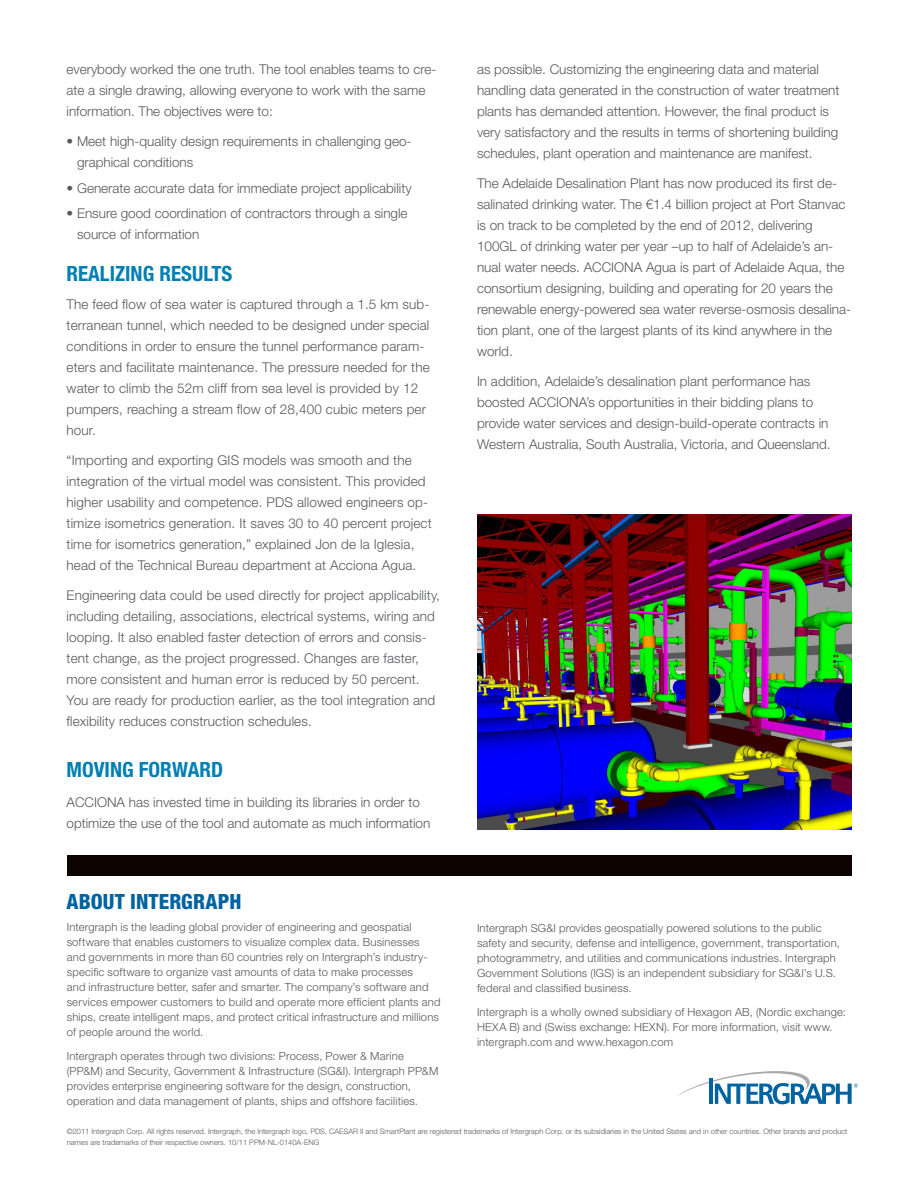
<style>
.page{position:relative;width:918px;height:1188px;background:#fff}
.page>*{position:absolute;margin:0;border:0;box-sizing:border-box;transform-origin:0 0}
.SUBHEAD_1{font:700 condensed 21px "Helvetica Neue LT Std";color:#007fb4}
.ABOUT_INTERGRAPH_SUB{font:800 condensed 21px "Helvetica Neue LT Std";letter-spacing:.005em;color:#0063a1}
.BODY_COPY{font:700 condensed 21px "Helvetica Neue LT Std";color:#007fb4}
.BODY_COPY-2{font:300 13.5px/21px "Helvetica Neue LT Std";color:#57585a}
.BULLETS{font:300 13.5px/21px "Helvetica Neue LT Std";color:#57585a}
.BOILERPLATE{font:300 11.25px/15px "Helvetica Neue LT Std";letter-spacing:.015em;color:#57585a}
.LEGAL{font:300 7.5px/10.5px "Helvetica Neue LT Std";color:#57585a}
</style>
<div class="page">
<div style="left:67px;top:855px;width:784px;height:21px;background:#0d0401"></div>
<svg style="left:676px;top:1071px;width:182px;height:33px"></svg>
<img style="left:477px;top:515px;width:374px;height:315px">
<p class="BODY_COPY-2" style="left:67px;top:59px;width:371px">everybody worked the one truth. The tool enables teams to cre&shy;ate a single drawing, allowing everyone to work with the same information. The objectives were to:</p>
<p class="BULLETS" style="left:77px;top:131px;width:336px;text-indent:-10px">• Meet high-quality design requirements in challenging geo&shy;graphical conditions</p>
<p class="BULLETS" style="left:67px;top:177px;width:347px">• Generate accurate data for immediate project applicability</p>
<p class="BULLETS" style="left:77px;top:203px;width:332px;text-indent:-10px">• Ensure good coordination of contractors through a single source of information</p>
<p class="SUBHEAD_1" style="left:67px;top:261px;width:168px">REALIZING RESULTS</p>
<p class="BODY_COPY-2" style="left:67px;top:293px;width:365px">The feed flow of sea water is captured through a 1.5 km sub&shy;terranean tunnel, which needed to be designed under special conditions in order to ensure the tunnel performance param&shy;eters and facilitate maintenance. The pressure needed for the water to climb the 52m cliff from sea level is provided by 12 pumpers, reaching a stream flow of 28,400 cubic meters per hour.</p>
<p class="BODY_COPY-2" style="left:67px;top:449px;width:367px">“Importing and exporting GIS models was smooth and the integration of the virtual model was consistent. This provided higher usability and competence. PDS allowed engineers op&shy;timize isometrics generation. It saves 30 to 40 percent project time for isometrics generation,” explained Jon de la Iglesia, head of the Technical Bureau department at Acciona Agua.</p>
<p class="BODY_COPY-2" style="left:67px;top:584px;width:375px">Engineering data could be used directly for project applicability, including detailing, associations, electrical systems, wiring and looping. It also enabled faster detection of errors and consis&shy;tent change, as the project progressed. Changes are faster, more consistent and human error is reduced by 50 percent.<br>You are ready for production earlier, as the tool integration and flexibility reduces construction schedules.</p>
<p class="BODY_COPY" style="left:67px;top:757px;width:158px">MOVING FORWARD</p>
<p class="BODY_COPY-2" style="left:67px;top:791px;width:365px">ACCIONA has invested time in building its libraries in order to optimize the use of the tool and automate as much information</p>
<p class="ABOUT_INTERGRAPH_SUB" style="left:67px;top:888px;width:176px">ABOUT INTERGRAPH</p>
<p class="BOILERPLATE" style="left:67px;top:920px;width:375px">Intergraph is the leading global provider of engineering and geospatial software that enables customers to visualize complex data. Businesses and governments in more than 60 countries rely on Intergraph’s industry&shy;specific software to organize vast amounts of data to make processes<br>and infrastructure better, safer and smarter. The company’s software and services empower customers to build and operate more efficient plants and ships, create intelligent maps, and protect critical infrastructure and millions of people around the world.</p>
<p class="BOILERPLATE" style="left:67px;top:1049px;width:373px">Intergraph operates through two divisions: Process, Power &amp; Marine (PP&amp;M) and Security, Government &amp; Infrastructure (SG&amp;I). Intergraph PP&amp;M provides enterprise engineering software for the design, construction, operation and data management of plants, ships and offshore facilities.</p>
<p class="BODY_COPY-2" style="left:477px;top:59px;width:364px">as possible. Customizing the engineering data and material handling data generated in the construction of water treatment plants has demanded attention. However, the final product is very satisfactory and the results in terms of shortening building schedules, plant operation and maintenance are manifest.</p>
<p class="BODY_COPY-2" style="left:477px;top:173px;width:376px">The Adelaide Desalination Plant has now produced its first de&shy;salinated drinking water. The €1.4 billion project at Port Stanvac is on track to be completed by the end of 2012, delivering 100GL of drinking water per year –up to half of Adelaide’s an&shy;nual water needs. ACCIONA Agua is part of Adelaide Aqua, the consortium designing, building and operating for 20 years the renewable energy-powered sea water reverse-osmosis desalina&shy;tion plant, one of the largest plants of its kind anywhere in the world.</p>
<p class="BODY_COPY-2" style="left:477px;top:371px;width:355px">In addition, Adelaide’s desalination plant performance has boosted ACCIONA’s opportunities in their bidding plans to provide water services and design-build-operate contracts in Western Australia, South Australia, Victoria, and Queensland.</p>
<p class="BOILERPLATE" style="left:477px;top:921px;width:364px">Intergraph SG&amp;I provides geospatially powered solutions to the public safety and security, defense and intelligence, government, transportation, photogrammetry, and utilities and communications industries. Intergraph Government Solutions (IGS) is an independent subsidiary for SG&amp;I’s U.S. federal and classified business.</p>
<p class="BOILERPLATE" style="left:477px;top:1005px;width:371px">Intergraph is a wholly owned subsidiary of Hexagon AB, (Nordic exchange:<br>HEXA B) and (Swiss exchange: HEXN). For more information, visit www. intergraph.com and www.hexagon.com</p>
<p class="LEGAL" style="left:67px;top:1126px;width:782px">©2011 Intergraph Corp. All rights reserved. Intergraph, the Intergraph logo, PDS, CAESAR II and SmartPlant are registered trademarks of Intergraph Corp. or its subsidiaries in the United States and in other countries. Other brands and product names are trademarks of their respective owners. 10/11 PPM-NL-0140A-ENG</p>
</div>
